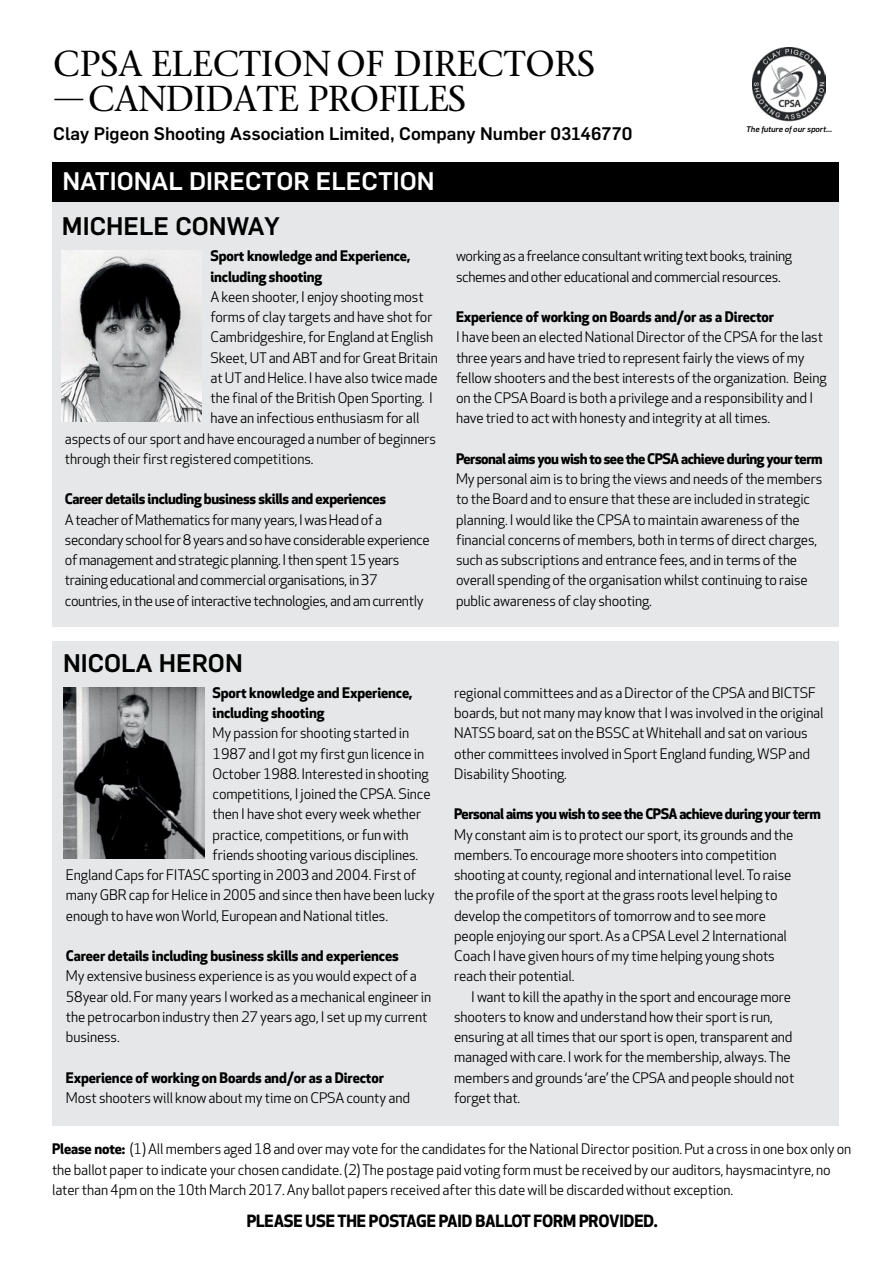
<style>
.page{position:relative;width:893px;height:1263px;background:#fff}
.page>*{position:absolute;margin:0;border:0;box-sizing:border-box;transform-origin:0 0}
.t1{font:36px/34.5px "Stone Serif";letter-spacing:-.005em;color:#000}
.t2{font:500 24.9px "Flama";color:#fff}
.t3{font:500 24.9px "Flama";color:#000}
.t4{font:500 17.85px "Flama";color:#000}
.t5{font:700 16.5px "Apex New";letter-spacing:-.01em;color:#000}
.t6{font:14.25px/20.2px "Apex New";letter-spacing:-.01em;color:#000}
.t7{font:700 14.25px/20.2px "Apex New";letter-spacing:-.01em;color:#000}
.t8{font:700 14.25px "Apex New";letter-spacing:-.035em;color:#000}
.t9{font:italic 500 7.95px "Flama";color:#000}
.s1{font-weight:700}
</style>
<div class="page">
<div style="left:52px;top:200px;width:787px;height:427px;background:#e6e7e8"></div>
<div style="left:52px;top:641px;width:787px;height:485px;background:#e6e7e8"></div>
<svg style="left:54px;top:99px;width:29px;height:1px"></svg>
<img style="left:752px;top:48px;width:73px;height:73px">
<div style="left:53px;top:162px;width:786px;height:40px;background:#000"></div>
<img style="left:61px;top:251px;width:141px;height:171px">
<img style="left:64px;top:687px;width:140px;height:171px">
<h1 class="t1" style="left:88px;top:46px;width:508px;text-indent:-35px">CPSA ELECTION OF DIRECTORS<br>CANDIDATE PROFILES</h1>
<p class="t4" style="left:53px;top:121px;width:581px">Clay Pigeon Shooting Association Limited, Company Number 03146770</p>
<h2 class="t2" style="left:62px;top:163px;width:374px">NATIONAL DIRECTOR ELECTION</h2>
<h2 class="t3" style="left:62px;top:208px;width:77px">Michele</h2>
<h2 class="t3" style="left:175px;top:208px;width:18px">con</h2>
<h2 class="t3" style="left:227px;top:208px;width:52px">way</h2>
<p class="t9" style="left:746px;top:124px;width:88px">The future of our sport...</p>
<p class="t7" style="left:210px;top:246px;width:202px">Sport knowledge and Experience, including shooting</p>
<p class="t6" style="left:210px;top:287px;width:215px">A keen shooter, I enjoy shooting most</p>
<p class="t6" style="left:210px;top:307px;width:224px">forms of clay targets and have shot for</p>
<p class="t6" style="left:210px;top:328px;width:224px">Cambridgeshire, for England at English</p>
<p class="t6" style="left:210px;top:348px;width:229px">Skeet, UT and ABT and for Great Britain</p>
<p class="t6" style="left:210px;top:368px;width:229px">at UT and Helice. I have also twice made</p>
<p class="t6" style="left:210px;top:388px;width:224px">the final of the British Open Sporting. I</p>
<p class="t6" style="left:210px;top:409px;width:211px">have an infectious enthusiasm for all</p>
<p class="t6" style="left:65px;top:429px;width:373px">aspects of our sport and have encouraged a number of beginners</p>
<p class="t6" style="left:65px;top:449px;width:250px">through their first registered competitions.</p>
<p class="t7" style="left:65px;top:489px;width:323px">Career details including business skills and experiences</p>
<p class="t6" style="left:65px;top:510px;width:366px">A teacher of Mathematics for many years, I was Head of a secondary school for 8 years and so have considerable experience of management and strategic planning. I then spent 15 years training educational and commercial organisations, in 37 countries, in the use of interactive technologies, and am currently</p>
<h2 class="t3" style="left:63px;top:645px;width:16px">nicola</h2>
<h2 class="t3" style="left:159px;top:645px;width:35px">heron</h2>
<p class="t6" style="left:456px;top:247px;width:338px">working as a freelance consultant writing text books, training schemes and other educational and commercial resources.</p>
<p class="t7" style="left:456px;top:307px;width:320px">Experience of working on Boards and/or as a Director</p>
<p class="t6" style="left:456px;top:328px;width:372px">I have been an elected National Director of the CPSA for the last three years and have tried to represent fairly the views of my fellow shooters and the best interests of the organization. Being on the CPSA Board is both a privilege and a responsibility and I have tried to act with honesty and integrity at all times.</p>
<p class="t8" style="left:456px;top:450px;width:368px">Personal aims you wish to see the CPSA achieve during your term</p>
<p class="t6" style="left:456px;top:469px;width:368px">My personal aim is to bring the views and needs of the members to the Board and to ensure that these are included in strategic planning. I would like the CPSA to maintain awareness of the financial concerns of members, both in terms of direct charges, such as subscriptions and entrance fees, and in terms of the overall spending of the organisation whilst continuing to raise public awareness of clay shooting.</p>
<p class="t7" style="left:213px;top:683px;width:202px">Sport knowledge and Experience, including shooting</p>
<p class="t6" style="left:213px;top:724px;width:198px">My passion for shooting started in</p>
<p class="t6" style="left:213px;top:744px;width:213px">1987 and I got my first gun licence in</p>
<p class="t6" style="left:213px;top:764px;width:217px">October 1988. Interested in shooting</p>
<p class="t6" style="left:213px;top:784px;width:220px">competitions, I joined the CPSA. Since</p>
<p class="t6" style="left:213px;top:805px;width:210px">then I have shot every week whether</p>
<p class="t6" style="left:213px;top:825px;width:198px">practice, competitions, or fun with</p>
<p class="t6" style="left:213px;top:845px;width:207px">friends shooting various disciplines.</p>
<p class="t6" style="left:66px;top:865px;width:352px">England Caps for FITASC sporting in 2003 and 2004. First of</p>
<p class="t6" style="left:66px;top:886px;width:370px">many GBR cap for Helice in 2005 and since then have been lucky</p>
<p class="t6" style="left:66px;top:906px;width:324px">enough to have won World, European and National titles.</p>
<p class="t7" style="left:66px;top:946px;width:334px">Career details including business skills and experiences</p>
<p class="t6" style="left:66px;top:967px;width:367px">My extensive business experience is as you would expect of a 58year old. For many years I worked as a mechanical engineer in the petrocarbon industry then 27 years ago, I set up my current business.</p>
<p class="t7" style="left:66px;top:1068px;width:320px">Experience of working on Boards and/or as a Director</p>
<p class="t6" style="left:66px;top:1088px;width:346px">Most shooters will know about my time on CPSA county and</p>
<p class="t6" style="left:454px;top:683px;width:371px">regional committees and as a Director of the CPSA and BICTSF boards, but not many may know that I was involved in the original NATSS board, sat on the BSSC at Whitehall and sat on various other committees involved in Sport England funding, WSP and Disability Shooting.</p>
<p class="t8" style="left:454px;top:806px;width:368px">Personal aims you wish to see the CPSA achieve during your term</p>
<p class="t6" style="left:454px;top:825px;width:341px">My constant aim is to protect our sport, its grounds and the members. To encourage more shooters into competition shooting at county, regional and international level. To raise the profile of the sport at the grass roots level helping to develop the competitors of tomorrow and to see more people enjoying our sport. As a CPSA Level 2 International Coach I have given hours of my time helping young shots reach their potential.</p>
<p class="t6" style="left:454px;top:987px;width:342px;text-indent:17px">I want to kill the apathy in the sport and encourage more shooters to know and understand how their sport is run, ensuring at all times that our sport is open, transparent and managed with care. I work for the membership, always. The members and grounds ‘are’ the CPSA and people should not forget that.</p>
<p class="t6" style="left:52px;top:1139px;width:801px"><span class="s1">Please note:</span> (1) All members aged 18 and over may vote for the candidates for the National Director position. Put a cross in one box only on the ballot paper to indicate your chosen candidate. (2) The postage paid voting form must be received by our auditors, haysmacintyre, no later than 4pm on the 10th March 2017. Any ballot papers received after this date will be discarded without exception.</p>
<p class="t5" style="left:247px;top:1211px;width:412px">PLEASE USE THE POSTAGE PAID BALLOT FORM PROVIDED.</p>
</div>
